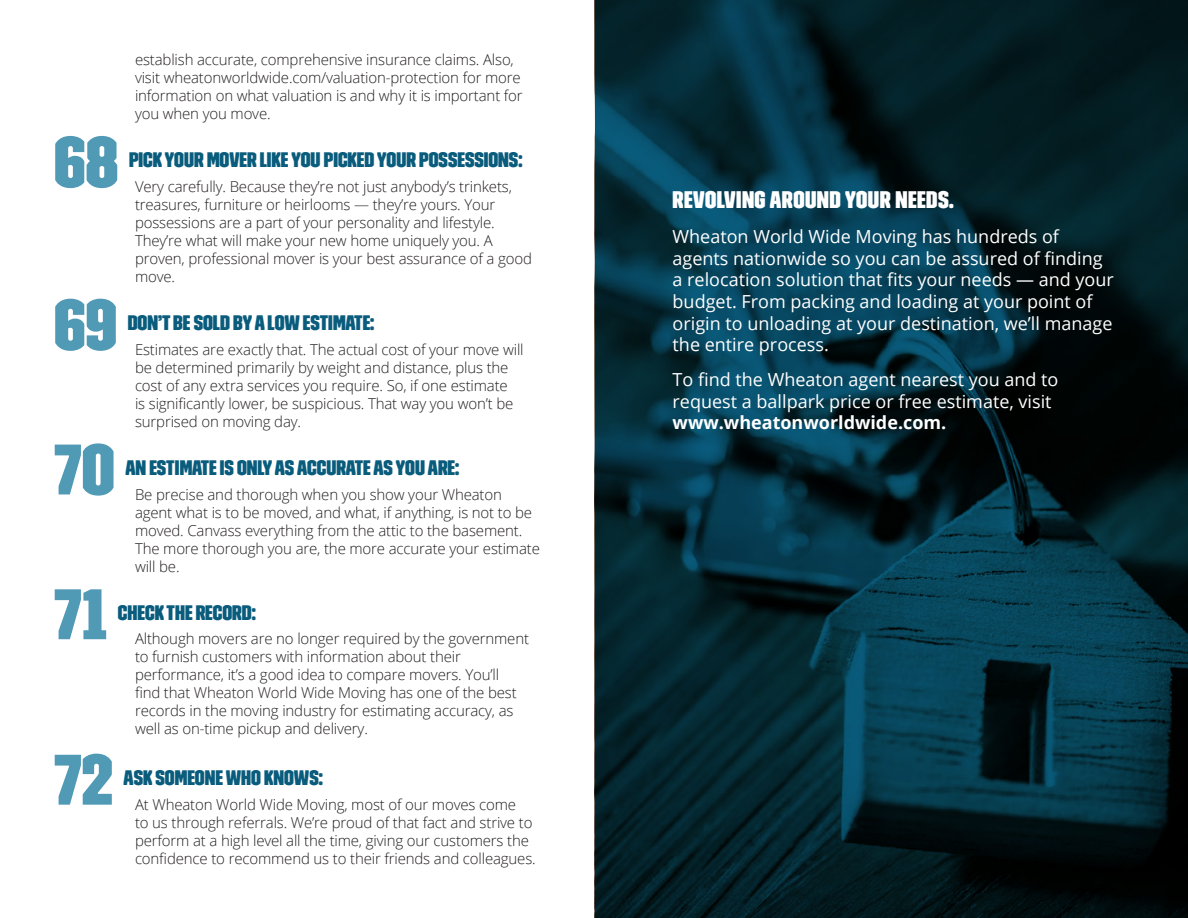
<style>
.page{position:relative;width:1188px;height:918px;background:#fff}
.page>*{position:absolute;margin:0;border:0;box-sizing:border-box;transform-origin:0 0}
.t1{font:71.25px "Trim Poster Condensed";color:#519ab6}
.t2{font:24px "Trim Poster Condensed";letter-spacing:.02em;color:#fff}
.t3{font:21px "Trim Poster Condensed";color:#0a5c7d}
.t4{font:18px/21.6px "Open Sans";color:#fff}
.t5{font:700 18px "Open Sans";color:#fff}
.t6{font:300 15px/18px "Open Sans";letter-spacing:-.01em;color:#231f20}
</style>
<div class="page">
<svg style="left:595px;top:0;width:593px;height:918px;background:#042834"></svg>
<h1 class="t1" style="left:54px;top:121px;width:66px">68</h1>
<h1 class="t1" style="left:54px;top:283px;width:65px">69</h1>
<h1 class="t1" style="left:54px;top:428px;width:62px">70</h1>
<p class="t6" style="left:135px;top:51px;width:389px">establish accurate, comprehensive insurance claims. Also, visit wheatonworldwide.com/valuation-protection for more information on what valuation is and why it is important for you when you move.</p>
<h3 class="t3" style="left:129px;top:148px;width:395px">PICK YOUR MOVER LIKE YOU PICKED YOUR POSSESSIONS:</h3>
<p class="t6" style="left:135px;top:177px;width:399px">Very carefully. Because they’re not just anybody’s trinkets, treasures, furniture or heirlooms — they’re yours. Your possessions are a part of your personality and lifestyle.<br>They’re what will make your new home uniquely you. A proven, professional mover is your best assurance of a good move.</p>
<h3 class="t3" style="left:128px;top:311px;width:248px">DON’T BE SOLD BY A LOW ESTIMATE:</h3>
<p class="t6" style="left:135px;top:340px;width:390px">Estimates are exactly that. The actual cost of your move will be determined primarily by weight and distance, plus the cost of any extra services you require. So, if one estimate<br>is significantly lower, be suspicious. That way you won’t be surprised on moving day.</p>
<h3 class="t3" style="left:125px;top:455px;width:335px">AN ESTIMATE IS ONLY AS ACCURATE AS YOU ARE:</h3>
<p class="t6" style="left:135px;top:485px;width:406px">Be precise and thorough when you show your Wheaton agent what is to be moved, and what, if anything, is not to be moved. Canvass everything from the attic to the basement.<br>The more thorough you are, the more accurate your estimate will be.</p>
<h1 class="t1" style="left:54px;top:573px;width:55px">71</h1>
<h3 class="t3" style="left:118px;top:600px;width:139px">CHECK THE RECORD:</h3>
<p class="t6" style="left:135px;top:630px;width:396px">Although movers are no longer required by the government to furnish customers with information about their performance, it’s a good idea to compare movers. You’ll<br>find that Wheaton World Wide Moving has one of the best records in the moving industry for estimating accuracy, as well as on-time pickup and delivery.</p>
<h1 class="t1" style="left:54px;top:738px;width:60px">72</h1>
<h3 class="t3" style="left:124px;top:766px;width:201px">ASK SOMEONE WHO KNOWS:</h3>
<p class="t6" style="left:135px;top:795px;width:402px">At Wheaton World Wide Moving, most of our moves come<br>to us through referrals. We’re proud of that fact and strive to perform at a high level all the time, giving our customers the confidence to recommend us to their friends and colleagues.</p>
<h2 class="t2" style="left:673px;top:186px;width:283px">REVOLVING AROUND YOUR NEEDS.</h2>
<p class="t4" style="left:673px;top:225px;width:443px">Wheaton World Wide Moving has hundreds of agents nationwide so you can be assured of finding a relocation solution that fits your needs — and your budget. From packing and loading at your point of origin to unloading at your destination, we’ll manage the entire process.</p>
<p class="t4" style="left:673px;top:368px;width:387px">To find the Wheaton agent nearest you and to request a ballpark price or free estimate, visit</p>
<p class="t5" style="left:673px;top:410px;width:275px">www.wheatonworldwide.com.</p>
</div>
